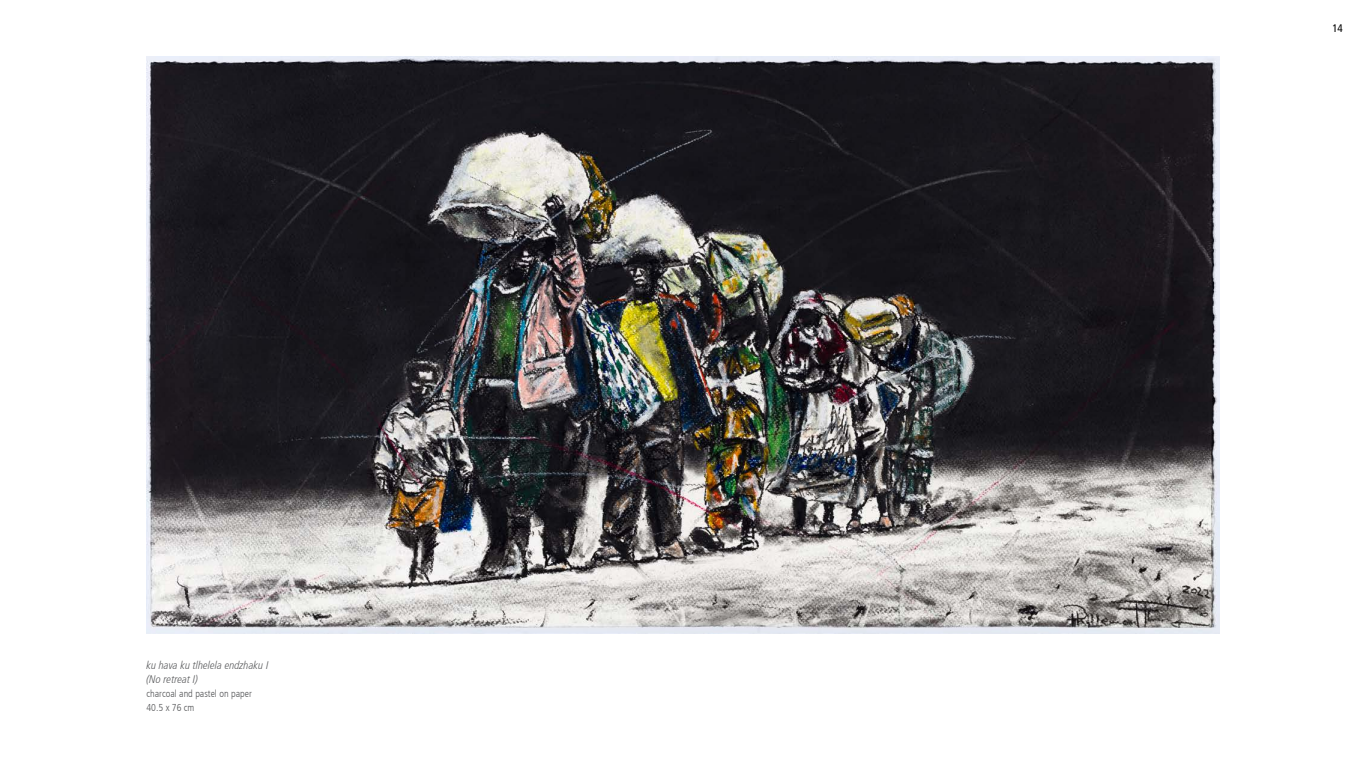
<style>
.page{position:relative;width:1366px;height:768px;background:#fff}
.page>*{position:absolute;margin:0;border:0;box-sizing:border-box;transform-origin:0 0}
.t1{font:italic 300 condensed 11px/14px "Frutiger LT Com";color:#58595b}
.t2{font:condensed 11px "Frutiger LT Com";color:#000}
.t3{font:300 condensed 10px/14px "Frutiger LT Com";color:#58595b}
</style>
<div class="page">
<img style="left:146px;top:57px;width:1074px;height:577px">
<p class="t1" style="left:146px;top:659px;width:123px">ku hava ku tlhelela endzhaku I (No retreat I)</p>
<p class="t3" style="left:146px;top:687px;width:107px">charcoal and pastel on paper<br>40.5 x 76 cm</p>
<p class="t2" style="left:1332px;top:22px;width:12px">14</p>
</div>
